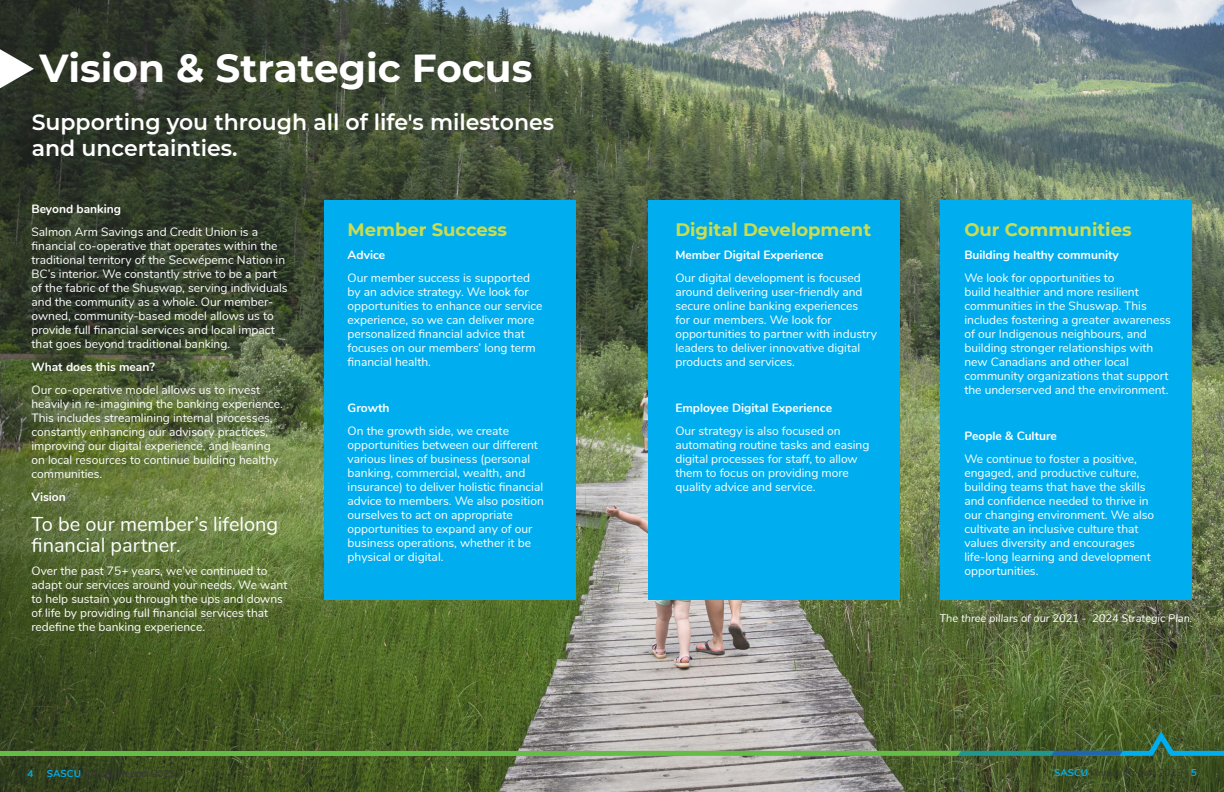
<style>
.page{position:relative;width:1224px;height:792px;background:#fff}
.page>*{position:absolute;margin:0;border:0;box-sizing:border-box;transform-origin:0 0}
.t1{font:700 39px "Montserrat";color:#fff}
.Subtitle{font:600 22px/26.4px "Montserrat";color:#fff}
.Pull_Quote{font:20px/21px "Nunito";color:#fff}
.t2{font:700 18px "Montserrat";color:#cbdc51}
.t3{font:12px/14px "Nunito";color:#fff}
.t4{font:700 12px "Nunito";color:#fff}
.Photo_Title{font:italic 11px "Nunito";color:#fff}
.t5{font:10px "Nunito";color:#383739}
.t6{font:700 10px "Nunito";color:#00aeef}
.s1{font-weight:700;color:#00aeef}
</style>
<div class="page">
<img style="left:0;top:0;width:1224px;height:792px">
<svg style="left:612px;top:731px;width:612px;height:25px"></svg>
<div style="left:256px;top:751px;width:356px;height:5px;background:#65bc46"></div>
<div style="left:0;top:751px;width:362px;height:5px;background:#65bc46"></div>
<div style="left:940px;top:201px;width:252px;height:399px;background:#00aeef"></div>
<div style="left:324px;top:201px;width:252px;height:399px;background:#00aeef"></div>
<div style="left:648px;top:201px;width:252px;height:399px;background:#00aeef"></div>
<svg style="left:0;top:49px;width:34px;height:39px"></svg>
<p class="t1" style="left:39px;top:40px;width:494px">Vision &amp; Strategic Focus</p>
<p class="Subtitle" style="left:32px;top:108px;width:524px">Supporting you through all of life's milestones and uncertainties.</p>
<p class="t4" style="left:32px;top:200px;width:91px">Beyond banking</p>
<p class="t3" style="left:32px;top:224px;width:258px">Salmon Arm Savings and Credit Union is a financial co-operative that operates within the traditional territory of the Secwépemc Nation in BC’s interior. We constantly strive to be a part of the fabric of the Shuswap, serving individuals and the community as a whole. Our member&shy;owned, community-based model allows us to provide full financial services and local impact that goes beyond traditional banking.</p>
<p class="t4" style="left:32px;top:358px;width:125px">What does this mean?</p>
<p class="t3" style="left:32px;top:382px;width:253px">Our co-operative model allows us to invest heavily in re-imagining the banking experience.<br>This includes streamlining internal processes, constantly enhancing our advisory practices, improving our digital experience, and leaning on local resources to continue building healthy communities.</p>
<p class="t4" style="left:32px;top:488px;width:36px">Vision</p>
<p class="Pull_Quote" style="left:32px;top:512px;width:248px">To be our member’s lifelong financial partner.</p>
<p class="t3" style="left:32px;top:563px;width:257px">Over the past 75+ years, we've continued to adapt our services around your needs. We want to help sustain you through the ups and downs of life by providing full financial services that redefine the banking experience.</p>
<p class="t2" style="left:348px;top:217px;width:161px">Member Success</p>
<p class="t4" style="left:348px;top:246px;width:39px">Advice</p>
<p class="t3" style="left:348px;top:271px;width:197px">Our member success is supported by an advice strategy. We look for opportunities to enhance our service experience, so we can deliver more personalized financial advice that focuses on our members’ long term financial health.</p>
<p class="t4" style="left:348px;top:399px;width:43px">Growth</p>
<p class="t3" style="left:348px;top:424px;width:198px">On the growth side, we create opportunities between our different various lines of business (personal banking, commercial, wealth, and insurance) to deliver holistic financial advice to members. We also position ourselves to act on appropriate opportunities to expand any of our business operations, whether it be physical or digital.</p>
<p class="t2" style="left:675px;top:217px;width:197px">Digital Development</p>
<p class="t4" style="left:675px;top:246px;width:150px">Member Digital Experience</p>
<p class="t3" style="left:675px;top:271px;width:203px">Our digital development is focused around delivering user-friendly and secure online banking experiences<br>for our members. We look for opportunities to partner with industry leaders to deliver innovative digital products and services.</p>
<p class="t4" style="left:675px;top:399px;width:158px">Employee Digital Experience</p>
<p class="t3" style="left:675px;top:424px;width:196px">Our strategy is also focused on automating routine tasks and easing digital processes for staff, to allow them to focus on providing more quality advice and service.</p>
<p class="t2" style="left:964px;top:217px;width:169px">Our Communities</p>
<p class="t4" style="left:964px;top:246px;width:156px">Building healthy community</p>
<p class="t3" style="left:964px;top:271px;width:208px">We look for opportunities to<br>build healthier and more resilient communities in the Shuswap. This includes fostering a greater awareness of our Indigenous neighbours, and building stronger relationships with new Canadians and other local community organizations that support the underserved and the environment.</p>
<p class="t4" style="left:964px;top:427px;width:94px">People &amp; Culture</p>
<p class="t3" style="left:964px;top:452px;width:191px">We continue to foster a positive, engaged, and productive culture, building teams that have the skills and confidence needed to thrive in our changing environment. We also cultivate an inclusive culture that values diversity and encourages life-long learning and development opportunities.</p>
<p class="Photo_Title" style="left:940px;top:610px;width:254px">The three pillars of our 2021 - 2024 Strategic Plan.</p>
<p class="t6" style="left:27px;top:766px;width:7px">4</p>
<p class="t5" style="left:47px;top:766px;width:130px"><span class="s1">SASCU</span> Annual Report 2023</p>
<p class="t5" style="left:1054px;top:765px;width:144px"><span class="s1">SASCU</span> Annual Report 2023 <span class="s1">5</span></p>
</div>
